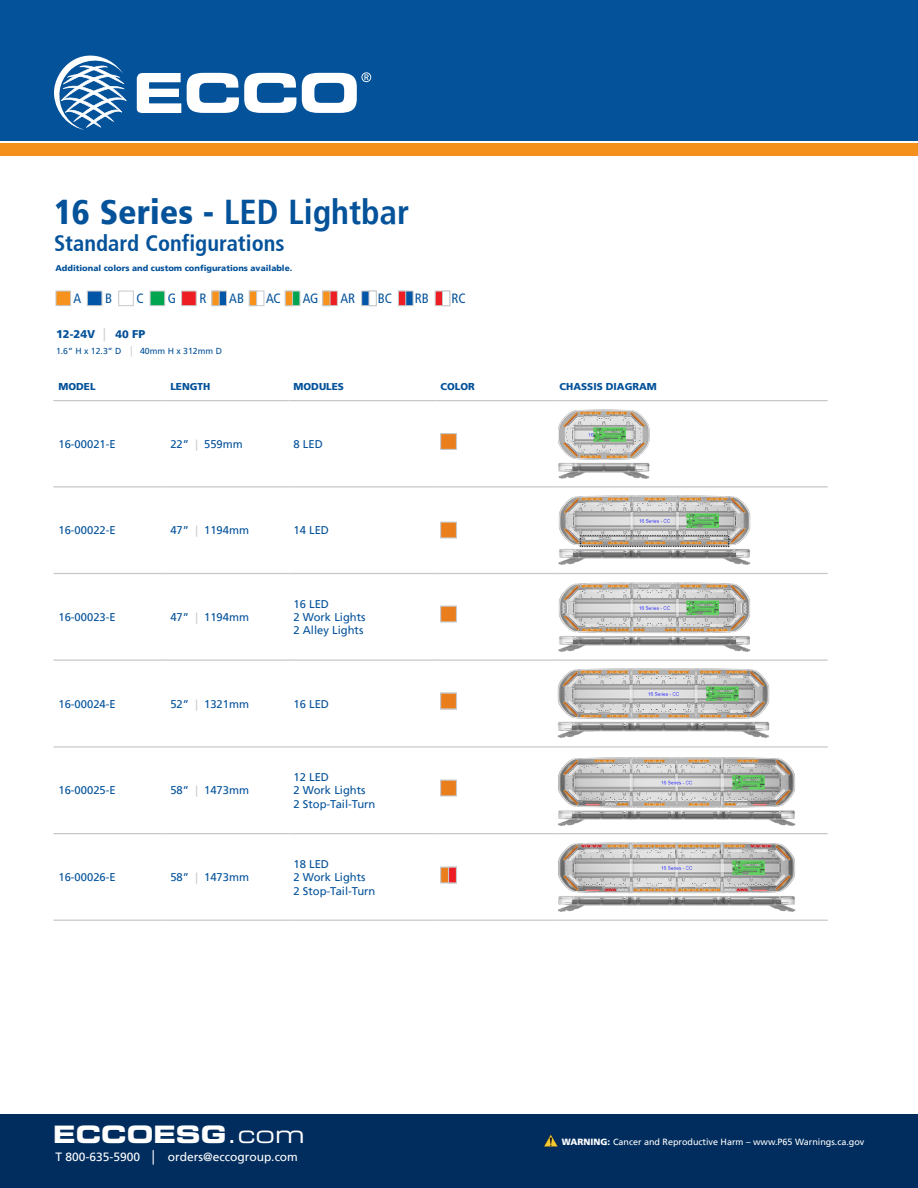
<style>
.page{position:relative;width:918px;height:1188px;background:#fff}
.page>*{position:absolute;margin:0;border:0;box-sizing:border-box;transform-origin:0 0}
.t1{font:700 condensed 34.5px "Frutiger LT";color:#04529a}
.t2{font:24px "Eurostile LT Std Bold Ex 2";color:#fff}
.t3{font:700 condensed 22.5px "Frutiger 67";color:#04529a}
.t4{font:condensed 13.5px "Frutiger LT";color:#04529a}
.t5{font:12px "Frutiger LT";color:#fff}
.ESG-Tables{font:11.25px "Frutiger LT";color:#04529a}
.t6{font:900 11.25px "Frutiger LT";color:#04529a}
.t7{font:900 10.95px "Frutiger LT";color:#084f9a}
.t8{font:900 10.05px "Frutiger LT";color:#04529a}
.t9{font:9px "Frutiger LT";color:#fff}
.t10{font:8.7px "Frutiger LT";color:#04529a}
.t11{font:900 8.25px "Frutiger LT";color:#04529a}
.s1{font-family:"Frutiger 77";font-weight:900}
.s2{font-family:"Arial";color:#c7c8ca}
.s3{font-family:"Arial";font-weight:900;color:#c7c8ca}
.s4{color:#c7c8ca}
.s5{font-family:"Eurostile LT Std Ex 2"}
.s6{font-family:"Arial"}
.s7{font-weight:900}
</style>
<div class="page">
<div style="left:0;top:144px;width:918px;height:12px;background:#f4911d"></div>
<div style="left:0;top:0;width:918px;height:140px;background:#04529a"></div>
<svg style="left:137px;top:73px;width:44px;height:41px"></svg>
<svg style="left:187px;top:73px;width:109px;height:40px"></svg>
<svg style="left:54px;top:56px;width:72px;height:74px"></svg>
<svg style="left:302px;top:72px;width:69px;height:41px"></svg>
<div style="left:0;top:1115px;width:918px;height:73px;background:#002d5e"></div>
<svg style="left:544px;top:1134px;width:14px;height:13px"></svg>
<div style="left:87px;top:291px;width:15px;height:15px;background:#0156a8;border:1px solid #c7c8ca"></div>
<div style="left:118px;top:291px;width:16px;height:15px;background:#fff;border:1px solid #c7c8ca"></div>
<div style="left:150px;top:291px;width:15px;height:15px;background:#00a54f;border:1px solid #c7c8ca"></div>
<div style="left:181px;top:291px;width:16px;height:15px;background:#ee1d23;border:1px solid #c7c8ca"></div>
<div style="left:56px;top:291px;width:15px;height:15px;background:#f7931d;border:1px solid #c7c8ca"></div>
<div style="left:435px;top:291px;width:15px;height:15px;background:#ee1d23;border:1px solid #c7c8ca"></div>
<div style="left:442px;top:291px;width:8px;height:15px;background:#fff;border:1px solid #c7c8ca"></div>
<div style="left:249px;top:291px;width:15px;height:15px;background:#fff;border:1px solid #c7c8ca"></div>
<div style="left:249px;top:291px;width:8px;height:15px;background:#f7931d;border:1px solid #c7c8ca"></div>
<svg style="left:293px;top:291px;width:7px;height:15px"></svg>
<div style="left:285px;top:291px;width:8px;height:15px;background:#f7931d;border:1px solid #c7c8ca"></div>
<div style="left:322px;top:291px;width:16px;height:15px;background:#ee1d23;border:1px solid #c7c8ca"></div>
<div style="left:322px;top:291px;width:9px;height:15px;background:#f7931d;border:1px solid #c7c8ca"></div>
<svg style="left:406px;top:291px;width:8px;height:15px"></svg>
<div style="left:398px;top:291px;width:8px;height:15px;background:#ee1d23;border:1px solid #c7c8ca"></div>
<div style="left:211px;top:291px;width:16px;height:15px;background:#0156a8;border:1px solid #c7c8ca"></div>
<div style="left:211px;top:291px;width:9px;height:15px;background:#f7931d;border:1px solid #c7c8ca"></div>
<svg style="left:361px;top:291px;width:8px;height:15px"></svg>
<div style="left:369px;top:291px;width:8px;height:15px;background:#fff;border:1px solid #c7c8ca"></div>
<hr style="left:53px;top:400px;width:112px;height:1px;background:#c7c8ca">
<hr style="left:53px;top:486px;width:112px;height:2px;background:#c7c8ca">
<hr style="left:53px;top:573px;width:112px;height:1px;background:#c7c8ca">
<hr style="left:53px;top:659px;width:112px;height:2px;background:#c7c8ca">
<hr style="left:53px;top:746px;width:112px;height:2px;background:#c7c8ca">
<hr style="left:53px;top:833px;width:112px;height:1px;background:#c7c8ca">
<hr style="left:53px;top:920px;width:112px;height:1px;background:#c7c8ca">
<hr style="left:165px;top:400px;width:124px;height:1px;background:#c7c8ca">
<hr style="left:165px;top:486px;width:124px;height:2px;background:#c7c8ca">
<hr style="left:165px;top:573px;width:124px;height:1px;background:#c7c8ca">
<hr style="left:165px;top:659px;width:124px;height:2px;background:#c7c8ca">
<hr style="left:165px;top:746px;width:124px;height:2px;background:#c7c8ca">
<hr style="left:165px;top:833px;width:124px;height:1px;background:#c7c8ca">
<hr style="left:165px;top:920px;width:124px;height:1px;background:#c7c8ca">
<hr style="left:289px;top:400px;width:146px;height:1px;background:#c7c8ca">
<hr style="left:435px;top:400px;width:120px;height:1px;background:#c7c8ca">
<hr style="left:289px;top:486px;width:146px;height:2px;background:#c7c8ca">
<hr style="left:435px;top:486px;width:120px;height:2px;background:#c7c8ca">
<hr style="left:289px;top:573px;width:146px;height:1px;background:#c7c8ca">
<hr style="left:435px;top:573px;width:120px;height:1px;background:#c7c8ca">
<hr style="left:289px;top:659px;width:146px;height:2px;background:#c7c8ca">
<hr style="left:435px;top:659px;width:120px;height:2px;background:#c7c8ca">
<hr style="left:289px;top:746px;width:146px;height:2px;background:#c7c8ca">
<hr style="left:435px;top:746px;width:120px;height:2px;background:#c7c8ca">
<hr style="left:289px;top:833px;width:146px;height:1px;background:#c7c8ca">
<hr style="left:435px;top:833px;width:120px;height:1px;background:#c7c8ca">
<hr style="left:289px;top:920px;width:146px;height:1px;background:#c7c8ca">
<hr style="left:435px;top:920px;width:120px;height:1px;background:#c7c8ca">
<hr style="left:555px;top:400px;width:273px;height:1px;background:#c7c8ca">
<hr style="left:555px;top:486px;width:273px;height:2px;background:#c7c8ca">
<hr style="left:555px;top:573px;width:273px;height:1px;background:#c7c8ca">
<hr style="left:555px;top:659px;width:273px;height:2px;background:#c7c8ca">
<hr style="left:555px;top:746px;width:273px;height:2px;background:#c7c8ca">
<hr style="left:555px;top:833px;width:273px;height:1px;background:#c7c8ca">
<hr style="left:555px;top:920px;width:273px;height:1px;background:#c7c8ca">
<img style="left:556px;top:668px;width:228px;height:80px">
<img style="left:553px;top:582px;width:222px;height:79px">
<img style="left:539px;top:409px;width:129px;height:79px">
<div style="left:440px;top:433px;width:17px;height:17px;background:#ea7e1d;border:1px solid #c7c8ca"></div>
<div style="left:440px;top:522px;width:17px;height:16px;background:#ea7e1d;border:1px solid #c7c8ca"></div>
<div style="left:440px;top:606px;width:17px;height:16px;background:#ea7e1d;border:1px solid #c7c8ca"></div>
<div style="left:440px;top:693px;width:17px;height:17px;background:#ea7e1d;border:1px solid #c7c8ca"></div>
<div style="left:440px;top:780px;width:17px;height:16px;background:#ea7e1d;border:1px solid #c7c8ca"></div>
<div style="left:440px;top:867px;width:17px;height:17px;background:#ea7e1d;border:1px solid #c7c8ca"></div>
<div style="left:448px;top:867px;width:9px;height:17px;background:#ee1d23;border:1px solid #c7c8ca"></div>
<img style="left:554px;top:495px;width:197px;height:79px">
<img style="left:556px;top:757px;width:242px;height:78px">
<img style="left:556px;top:842px;width:242px;height:78px">
<h1 class="t1" style="left:54px;top:192px;width:357px"><span class="s1">16 Series -</span> LED Lightbar</h1>
<h3 class="t3" style="left:54px;top:230px;width:232px">Standard Configurations</h3>
<p class="t11" style="left:56px;top:263px;width:238px">Additional colors and custom configurations available.</p>
<p class="t4" style="left:74px;top:291px;width:9px">A</p>
<p class="t4" style="left:105px;top:291px;width:9px">B</p>
<p class="t4" style="left:136px;top:291px;width:9px">C</p>
<p class="t4" style="left:168px;top:291px;width:10px">G</p>
<p class="t4" style="left:199px;top:291px;width:9px">R</p>
<p class="t4" style="left:229px;top:291px;width:16px">AB</p>
<p class="t4" style="left:266px;top:291px;width:16px">AC</p>
<p class="t4" style="left:303px;top:291px;width:17px">AG</p>
<p class="t4" style="left:340px;top:291px;width:16px">AR</p>
<p class="t4" style="left:378px;top:291px;width:16px">BC</p>
<p class="t4" style="left:415px;top:291px;width:16px">RB</p>
<p class="t4" style="left:451px;top:291px;width:16px">RC</p>
<p class="t6" style="left:56px;top:327px;width:91px">12-24V <span class="s2">│</span> 31 FP</p>
<p class="t10" style="left:56px;top:346px;width:168px">1.6” H x 12.3” D <span class="s3">│</span> 40mm H x 312mm D</p>
<p class="t7" style="left:115px;top:327px;width:15px">40</p>
<p class="t8" style="left:58px;top:381px;width:39px">MODEL</p>
<p class="t8" style="left:170px;top:381px;width:41px">LENGTH</p>
<p class="t8" style="left:294px;top:381px;width:52px">MODULES</p>
<p class="t8" style="left:440px;top:381px;width:36px">COLOR</p>
<p class="t8" style="left:560px;top:381px;width:99px">CHASSIS DIAGRAM</p>
<p class="ESG-Tables" style="left:58px;top:437px;width:59px">16-00021-E</p>
<p class="ESG-Tables" style="left:170px;top:437px;width:74px">22” <span class="s4">|</span> 559mm</p>
<p class="ESG-Tables" style="left:294px;top:437px;width:31px">8 LED</p>
<p class="ESG-Tables" style="left:58px;top:524px;width:59px">16-00022-E</p>
<p class="ESG-Tables" style="left:170px;top:524px;width:80px">47” <span class="s4">|</span> 1194mm</p>
<p class="ESG-Tables" style="left:294px;top:524px;width:37px">14 LED</p>
<p class="ESG-Tables" style="left:58px;top:610px;width:59px">16-00023-E</p>
<p class="ESG-Tables" style="left:170px;top:610px;width:80px">47” <span class="s4">|</span> 1194mm</p>
<p class="ESG-Tables" style="left:294px;top:597px;width:37px">16 LED</p>
<p class="ESG-Tables" style="left:294px;top:610px;width:74px">2 Work Lights</p>
<p class="ESG-Tables" style="left:294px;top:624px;width:71px">2 Alley Lights</p>
<p class="ESG-Tables" style="left:58px;top:697px;width:59px">16-00024-E</p>
<p class="ESG-Tables" style="left:170px;top:697px;width:80px">52” <span class="s4">|</span> 1321mm</p>
<p class="ESG-Tables" style="left:294px;top:697px;width:37px">16 LED</p>
<p class="ESG-Tables" style="left:58px;top:784px;width:59px">16-00025-E</p>
<p class="ESG-Tables" style="left:170px;top:784px;width:80px">58” <span class="s4">|</span> 1473mm</p>
<p class="ESG-Tables" style="left:58px;top:871px;width:59px">16-00026-E</p>
<p class="ESG-Tables" style="left:170px;top:871px;width:80px">58” <span class="s4">|</span> 1473mm</p>
<p class="ESG-Tables" style="left:294px;top:771px;width:37px">12 LED</p>
<p class="ESG-Tables" style="left:294px;top:784px;width:74px">2 Work Lights</p>
<p class="ESG-Tables" style="left:294px;top:797px;width:83px">2 Stop-Tail-Turn</p>
<p class="ESG-Tables" style="left:294px;top:857px;width:37px">18 LED</p>
<p class="ESG-Tables" style="left:294px;top:871px;width:74px">2 Work Lights</p>
<p class="ESG-Tables" style="left:294px;top:884px;width:83px">2 Stop-Tail-Turn</p>
<h2 class="t2" style="left:53px;top:1117px;width:253px">ECCOESG<span class="s5">.com</span></h2>
<p class="t5" style="left:56px;top:1150px;width:244px">T 800-635-5900 <span class="s6">│</span> orders@eccogroup.com</p>
<p class="t9" style="left:562px;top:1137px;width:304px"><span class="s7">WARNING:</span> Cancer and Reproductive Harm – www.P65 Warnings.ca.gov</p>
</div>
